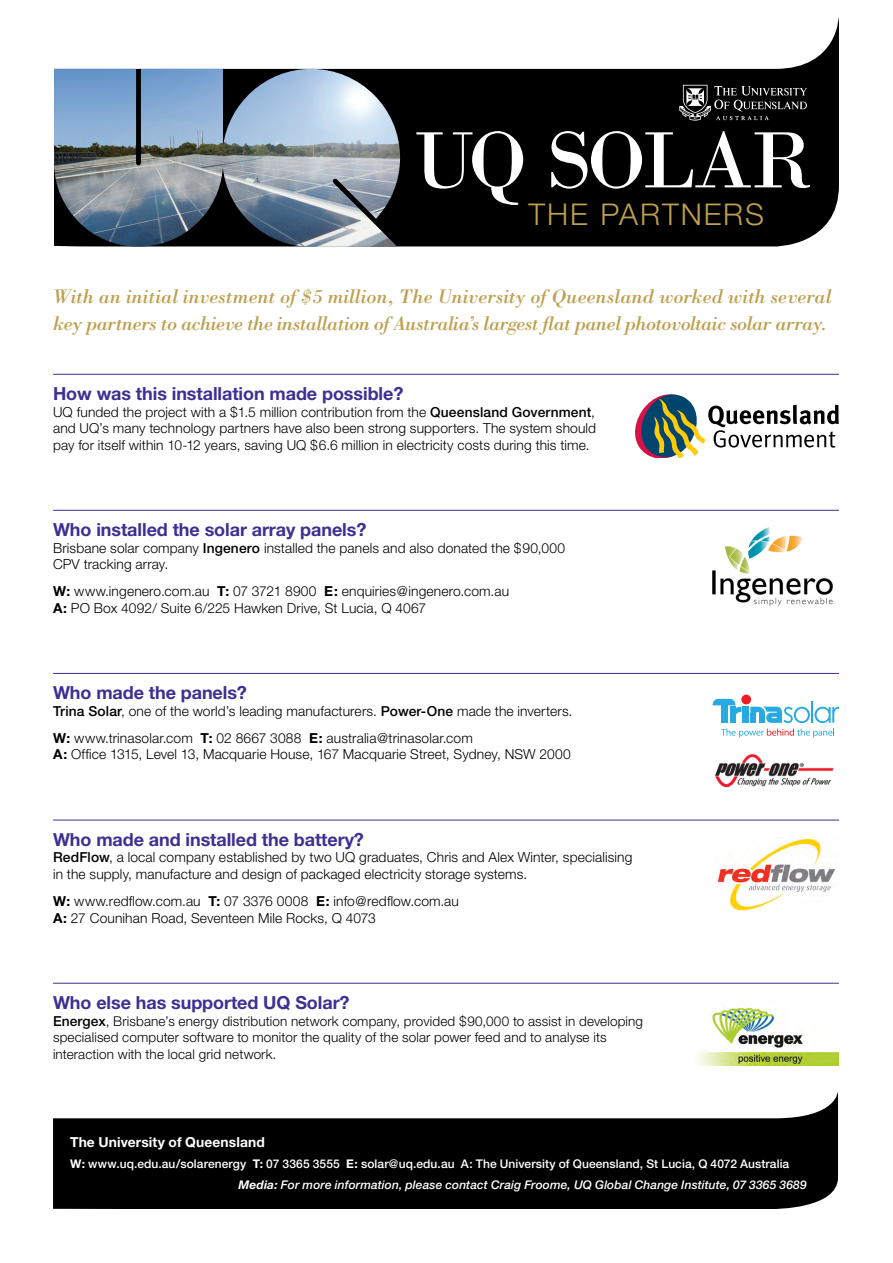
<style>
.page{position:relative;width:893px;height:1263px;background:#fff}
.page>*{position:absolute;margin:0;border:0;box-sizing:border-box;transform-origin:0 0}
.t1{font:300 30px "Helvetica Neue";letter-spacing:.065em;color:#bda04f}
.t2{font:italic 20.25px/27px "Bodoni";letter-spacing:-.015em;color:#bda04f}
.t3{font:700 18px "Helvetica Neue";letter-spacing:-.005em;color:#3e3092}
.t4{font:300 13.8px/16.5px "Helvetica Neue";letter-spacing:.01em;color:#000}
.t5{font:700 13.8px "Helvetica Neue";letter-spacing:.01em;color:#fff}
.t6{font:300 13.5px/16.5px "Helvetica Neue";letter-spacing:.01em;color:#000}
.t7{font:500 12px/21px "Helvetica Neue";letter-spacing:.005em;color:#fff}
.s1{font-weight:500}
.s2{font-weight:700}
.s3{font-weight:500;font-size:13.8px}
.s4{font-size:13.8px}
.s5{font-weight:700;font-style:italic}
.s6{font-style:italic}
</style>
<div class="page">
<hr style="left:53px;top:374px;width:786px;height:1px;background:#3e3092">
<hr style="left:53px;top:510px;width:786px;height:1px;background:#3e3092">
<hr style="left:53px;top:673px;width:786px;height:1px;background:#3e3092">
<hr style="left:53px;top:820px;width:786px;height:1px;background:#3e3092">
<hr style="left:53px;top:983px;width:786px;height:1px;background:#3e3092">
<svg style="left:53px;top:1092px;width:785px;height:117px;fill:#000"></svg>
<svg style="left:54px;top:17px;width:785px;height:229px;fill:#000"></svg>
<img style="left:54px;top:69px;width:346px;height:178px">
<svg style="left:416px;top:131px;width:394px;height:74px"></svg>
<svg style="left:679px;top:85px;width:128px;height:36px;background:#303030"></svg>
<svg style="left:635px;top:394px;width:204px;height:64px"></svg>
<img style="left:696px;top:1007px;width:143px;height:58px">
<img style="left:712px;top:527px;width:121px;height:80px">
<img style="left:717px;top:837px;width:119px;height:74px">
<div style="left:741px;top:695px;width:10px;height:9px;background:#ed1d24;border-radius:50%"></div>
<svg style="left:713px;top:699px;width:125px;height:38px"></svg>
<div style="left:721px;top:703px;width:6px;height:20px;background:#27aae1"></div>
<img style="left:715px;top:753px;width:119px;height:35px">
<h1 class="t1" style="left:528px;top:196px;width:237px">THE PARTNERS</h1>
<h2 class="t2" style="left:53px;top:283px;width:780px">With an initial investment of $5 million, The University of Queensland worked with several key partners to achieve the installation of Australia’s largest flat panel photovoltaic solar array.</h2>
<h3 class="t3" style="left:53px;top:383px;width:352px">How was this installation made possible?</h3>
<p class="t4" style="left:53px;top:403px;width:545px;text-align:justify">UQ funded the project with a $1.5 million contribution from the <span class="s1">Queensland Government</span>, and UQ’s many technology partners have also been strong supporters. The system should pay for itself within 10-12 years, saving UQ $6.6 million in electricity costs during this time.</p>
<h3 class="t3" style="left:53px;top:519px;width:315px">Who installed the solar array panels?</h3>
<p class="t4" style="left:53px;top:539px;width:514px">Brisbane solar company <span class="s1">Ingenero</span> installed the panels and also donated the $90,000<br>CPV tracking array.</p>
<p class="t4" style="left:53px;top:583px;width:458px"><span class="s2">W:</span> www.ingenero.com.au <span class="s2">T:</span> 07 3721 8900 <span class="s2">E:</span> enquiries@ingenero.com.au<br><span class="s2">A:</span> PO Box 4092/ Suite 6/225 Hawken Drive, St Lucia, Q 4067</p>
<h3 class="t3" style="left:53px;top:682px;width:195px">Who made the panels?</h3>
<p class="t4" style="left:53px;top:697px;width:521px;line-height:27.2px"><span class="s1">Trina Solar</span>, one of the world’s leading manufacturers. <span class="s1">Power-One</span> made the inverters.<br><span class="s2">W:</span> www.trinasolar.com <span class="s2">T:</span> 02 8667 3088 <span class="s2">E:</span> australia@trinasolar.com</p>
<p class="t4" style="left:53px;top:746px;width:519px"><span class="s2">A:</span> Office 1315, Level 13, Macquarie House, 167 Macquarie Street, Sydney, NSW 2000</p>
<h3 class="t3" style="left:53px;top:828px;width:312px">Who made and installed the battery?</h3>
<p class="t4" style="left:53px;top:849px;width:581px"><span class="s1">RedFlow</span>, a local company established by two UQ graduates, Chris and Alex Winter, specialising in the supply, manufacture and design of packaged electricity storage systems.</p>
<p class="t4" style="left:53px;top:893px;width:407px"><span class="s2">W:</span> www.redflow.com.au <span class="s2">T:</span> 07 3376 0008 <span class="s2">E:</span> info@redflow.com.au<br><span class="s2">A:</span> 27 Counihan Road, Seventeen Mile Rocks, Q 4073</p>
<h3 class="t3" style="left:53px;top:991px;width:298px">Who else has supported UQ Solar?</h3>
<p class="t6" style="left:53px;top:1012px;width:591px"><span class="s3">Energex</span><span class="s4">,</span> Brisbane’s energy distribution network company, provided $90,000 to assist in developing specialised computer software to monitor the quality of the solar power feed and to analyse its interaction with the local grid network.</p>
<p class="t5" style="left:70px;top:1134px;width:196px">The University of Queensland</p>
<p class="t7" style="left:239px;top:1153px;width:570px;text-indent:-168px"><span class="s2">W:</span> www.uq.edu.au/solarenergy <span class="s2">T:</span> 07 3365 3555 <span class="s2">E:</span> solar@uq.edu.au A: The University of Queensland, St Lucia, Q 4072 Australia<br><span class="s5">Media:</span> <span class="s6">For more information, please contact Craig Froome, UQ Global Change Institute, 07 3365 3689</span></p>
</div>
